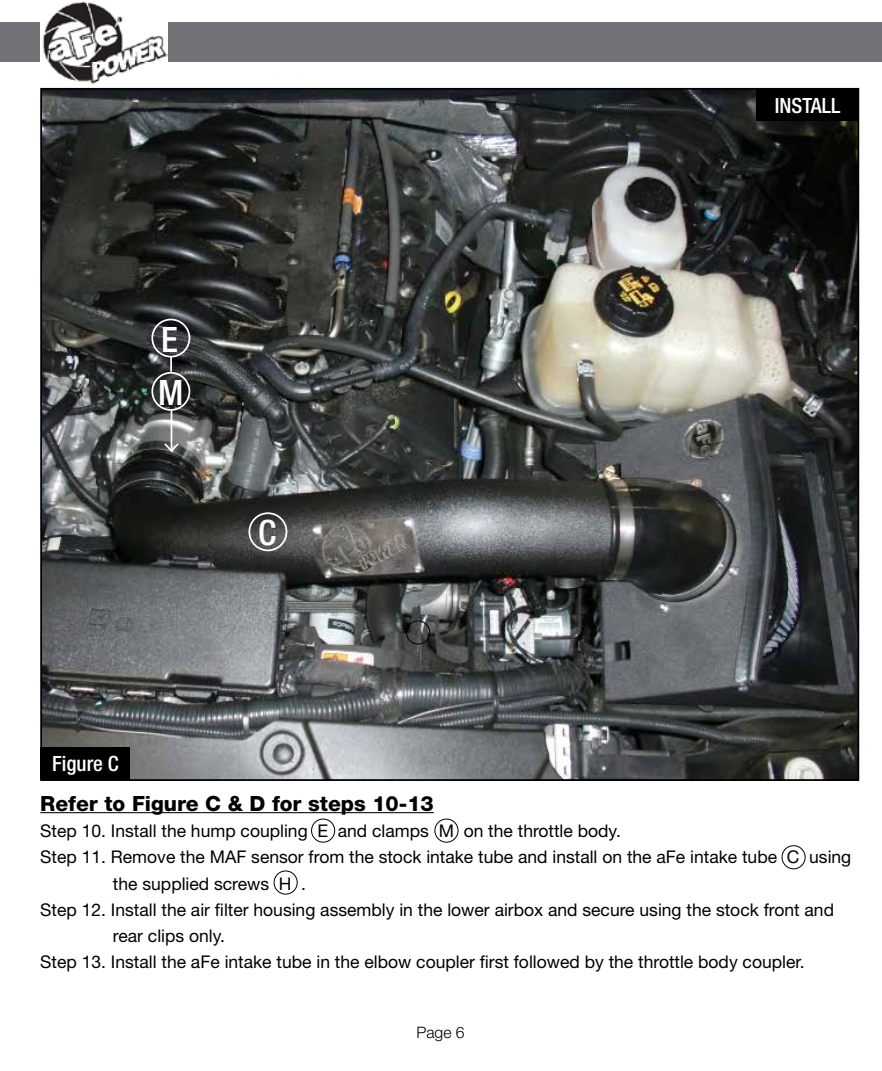
<style>
.page{position:relative;width:882px;height:1071px;background:#fff}
.page>*{position:absolute;margin:0;border:0;box-sizing:border-box;transform-origin:0 0}
.t1{font:500 condensed 35px "Helvetica Neue";color:#fff}
.t2{font:800 21px "Helvetica Neue";color:#000}
.t3{font:500 condensed 21px "Helvetica Neue";color:#fff}
.t4{font:17.5px "Helvetica Neue";color:#000}
.t5{font:300 15.75px "Helvetica Neue";color:#000}
</style>
<div class="page">
<img style="left:43px;top:91px;width:813px;height:687px">
<div style="left:0;top:23px;width:882px;height:39px;background:#717275"></div>
<img style="left:40px;top:1px;width:127px;height:83px">
<hr style="left:40px;top:812px;width:394px;height:1px;background:#000">
<div style="left:40px;top:747px;width:90px;height:33px;background:#000"></div>
<div style="left:756px;top:88px;width:103px;height:33px;background:#000"></div>
<div style="left:406px;top:621px;width:24px;height:24px;border:1px solid #000;border-radius:50%"></div>
<div style="left:311px;top:819px;width:24px;height:24px;border:1px solid #000;border-radius:50%"></div>
<div style="left:434px;top:819px;width:24px;height:24px;border:1px solid #000;border-radius:50%"></div>
<div style="left:274px;top:871px;width:24px;height:24px;border:1px solid #000;border-radius:50%"></div>
<div style="left:782px;top:845px;width:24px;height:24px;border:1px solid #000;border-radius:50%"></div>
<div style="left:151px;top:372px;width:39px;height:39px;border:2px solid #fff;border-radius:50%"></div>
<div style="left:249px;top:512px;width:38px;height:39px;border:2px solid #fff;border-radius:50%"></div>
<div style="left:151px;top:319px;width:39px;height:39px;border:2px solid #fff;border-radius:50%"></div>
<svg style="left:170px;top:357px;width:2px;height:15px"></svg>
<hr style="left:171px;top:410px;width:1px;height:41px;background:#fff">
<svg style="left:163px;top:441px;width:17px;height:12px"></svg>
<h1 class="t1" style="left:161px;top:318px;width:18px">E</h1>
<h1 class="t1" style="left:158px;top:372px;width:27px">M</h1>
<h1 class="t1" style="left:258px;top:512px;width:20px">C</h1>
<p class="t3" style="left:52px;top:751px;width:68px">Figure C</p>
<p class="t3" style="left:775px;top:93px;width:67px">INSTALL</p>
<p class="t2" style="left:40px;top:791px;width:395px">Refer to Figure C &amp; D for steps 10-13</p>
<p class="t4" style="left:40px;top:820px;width:582px">Step 10. Install the hump coupling E and clamps M on the throttle body.</p>
<p class="t4" style="left:40px;top:847px;width:813px">Step 11. Remove the MAF sensor from the stock intake tube and install on the aFe intake tube C using</p>
<p class="t4" style="left:113px;top:873px;width:195px">the supplied screws H .</p>
<p class="t4" style="left:40px;top:899px;width:795px">Step 12. Install the air filter housing assembly in the lower airbox and secure using the stock front and</p>
<p class="t4" style="left:113px;top:925px;width:114px">rear clips only.</p>
<p class="t4" style="left:40px;top:952px;width:766px">Step 13. Install the aFe intake tube in the elbow coupler first followed by the throttle body coupler.</p>
<p class="t5" style="left:416px;top:1023px;width:50px">Page 6</p>
</div>
